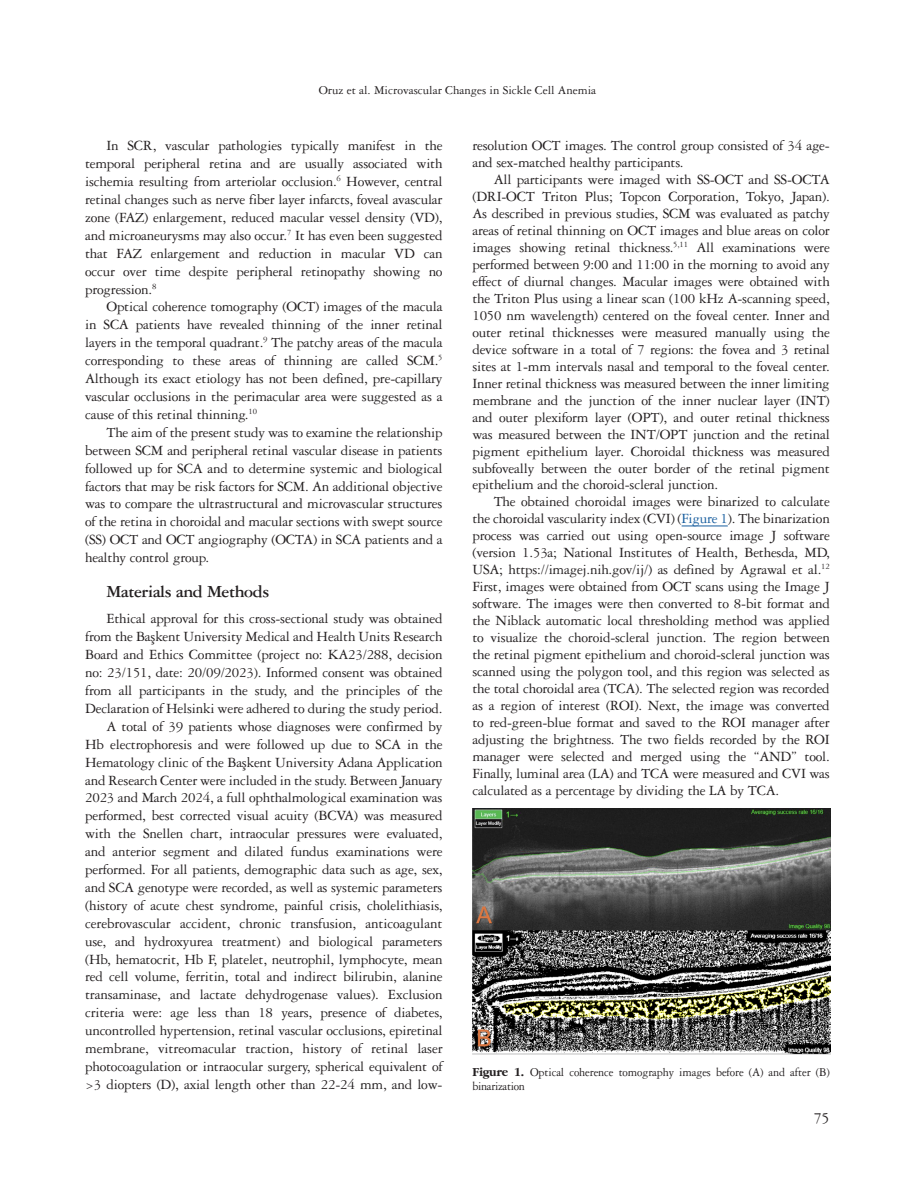
<style>
.page{position:relative;width:915px;height:1191px;background:#fff}
.page>*{position:absolute;margin:0;border:0;box-sizing:border-box;transform-origin:0 0}
.ANA_BASLIK{font:18px "Garamond Three Bold Tr";letter-spacing:-.025em;color:#231f20}
.t1{font:16.5px "Garamond Three Tr";color:#231f20}
.YAZI{font:15px/17.9px "Garamond Three Tr";letter-spacing:-.015em;color:#231f20;text-align:justify}
.RESİM-ALTI{font:12.75px/13.5px "Garamond Three Tr";letter-spacing:-.01em;color:#231f20;scale:.95 1}
.RESİM-ALTI-2{font:12.75px "Garamond Three Tr";letter-spacing:-.01em;color:#231f20}
.s1{color:#175d9e}
.s2{font-family:"Garamond Bold Tr"}
</style>
<div class="page">
<hr style="left:681px;top:526px;width:46px;height:1px;background:#175d9e">
<img style="left:472px;top:808px;width:357px;height:247px">
<p class="RESİM-ALTI-2" style="left:318px;top:82px;width:279px">Oruz et al. Microvascular Changes in Sickle Cell Anemia</p>
<p class="YAZI" style="left:85px;top:136px;width:359px;text-indent:21px">In SCR, vascular pathologies typically manifest in the temporal peripheral retina and are usually associated with ischemia resulting from arteriolar occlusion.<sup>6</sup> However, central retinal changes such as nerve fiber layer infarcts, foveal avascular zone (FAZ) enlargement, reduced macular vessel density (VD), and microaneurysms may also occur.<sup>7</sup> It has even been suggested that FAZ enlargement and reduction in macular VD can occur over time despite peripheral retinopathy showing no progression.<sup>8</sup></p>
<p class="YAZI" style="left:85px;top:297px;width:359px;text-indent:21px">Optical coherence tomography (OCT) images of the macula in SCA patients have revealed thinning of the inner retinal layers in the temporal quadrant.<sup>9</sup> The patchy areas of the macula corresponding to these areas of thinning are called SCM.<sup>5<br></sup>Although its exact etiology has not been defined, pre-capillary vascular occlusions in the perimacular area were suggested as a cause of this retinal thinning.<sup>10</sup></p>
<p class="YAZI" style="left:85px;top:423px;width:359px;text-indent:21px">The aim of the present study was to examine the relationship between SCM and peripheral retinal vascular disease in patients followed up for SCA and to determine systemic and biological factors that may be risk factors for SCM. An additional objective was to compare the ultrastructural and microvascular structures of the retina in choroidal and macular sections with swept source (SS) OCT and OCT angiography (OCTA) in SCA patients and a healthy control group.</p>
<p class="ANA_BASLIK" style="left:106px;top:580px;width:164px">Materials and Methods</p>
<p class="YAZI" style="left:85px;top:609px;width:359px;text-indent:21px">Ethical approval for this cross-sectional study was obtained from the Başkent University Medical and Health Units Research Board and Ethics Committee (project no: KA23/288, decision no: 23/151, date: 20/09/2023). Informed consent was obtained from all participants in the study, and the principles of the Declaration of Helsinki were adhered to during the study period.</p>
<p class="YAZI" style="left:85px;top:717px;width:359px;text-indent:21px">A total of 39 patients whose diagnoses were confirmed by Hb electrophoresis and were followed up due to SCA in the Hematology clinic of the Başkent University Adana Application and Research Center were included in the study. Between January 2023 and March 2024, a full ophthalmological examination was performed, best corrected visual acuity (BCVA) was measured with the Snellen chart, intraocular pressures were evaluated, and anterior segment and dilated fundus examinations were performed. For all patients, demographic data such as age, sex, and SCA genotype were recorded, as well as systemic parameters (history of acute chest syndrome, painful crisis, cholelithiasis, cerebrovascular accident, chronic transfusion, anticoagulant use, and hydroxyurea treatment) and biological parameters (Hb, hematocrit, Hb F, platelet, neutrophil, lymphocyte, mean red cell volume, ferritin, total and indirect bilirubin, alanine transaminase, and lactate dehydrogenase values). Exclusion criteria were: age less than 18 years, presence of diabetes, uncontrolled hypertension, retinal vascular occlusions, epiretinal membrane, vitreomacular traction, history of retinal laser photocoagulation or intraocular surgery, spherical equivalent of &gt;3 diopters (D), axial length other than 22-24 mm, and low-</p>
<p class="YAZI" style="left:472px;top:137px;width:359px;line-height:17px">resolution OCT images. The control group consisted of 34 age&shy;and sex-matched healthy participants.</p>
<p class="YAZI" style="left:472px;top:171px;width:359px;line-height:17px;text-indent:21px">All participants were imaged with SS-OCT and SS-OCTA (DRI-OCT Triton Plus; Topcon Corporation, Tokyo, Japan).<br>As described in previous studies, SCM was evaluated as patchy areas of retinal thinning on OCT images and blue areas on color images showing retinal thickness.<sup>5,11</sup> All examinations were performed between 9:00 and 11:00 in the morning to avoid any effect of diurnal changes. Macular images were obtained with the Triton Plus using a linear scan (100 kHz A-scanning speed, 1050 nm wavelength) centered on the foveal center. Inner and outer retinal thicknesses were measured manually using the device software in a total of 7 regions: the fovea and 3 retinal sites at 1-mm intervals nasal and temporal to the foveal center.<br>Inner retinal thickness was measured between the inner limiting membrane and the junction of the inner nuclear layer (INT) and outer plexiform layer (OPT), and outer retinal thickness was measured between the INT/OPT junction and the retinal pigment epithelium layer. Choroidal thickness was measured subfoveally between the outer border of the retinal pigment epithelium and the choroid-scleral junction.</p>
<p class="YAZI" style="left:472px;top:493px;width:359px;line-height:17px;text-indent:21px">The obtained choroidal images were binarized to calculate the choroidal vascularity index (CVI) (<span class="s1">Figure 1</span>). The binarization process was carried out using open-source image J software (version 1.53a; National Institutes of Health, Bethesda, MD, USA; https://imagej.nih.gov/ij/) as defined by Agrawal et al.<sup>12<br></sup>First, images were obtained from OCT scans using the Image J software. The images were then converted to 8-bit format and the Niblack automatic local thresholding method was applied to visualize the choroid-scleral junction. The region between the retinal pigment epithelium and choroid-scleral junction was scanned using the polygon tool, and this region was selected as the total choroidal area (TCA). The selected region was recorded as a region of interest (ROI). Next, the image was converted to red-green-blue format and saved to the ROI manager after adjusting the brightness. The two fields recorded by the ROI manager were selected and merged using the “AND” tool.<br>Finally, luminal area (LA) and TCA were measured and CVI was calculated as a percentage by dividing the LA by TCA.</p>
<p class="RESİM-ALTI" style="left:472px;top:1065px;width:377px"><span class="s2">Figure 1.</span> Optical coherence tomography images before (A) and after (B) binarization</p>
<p class="t1" style="left:813px;top:1107px;width:18px">75</p>
</div>
